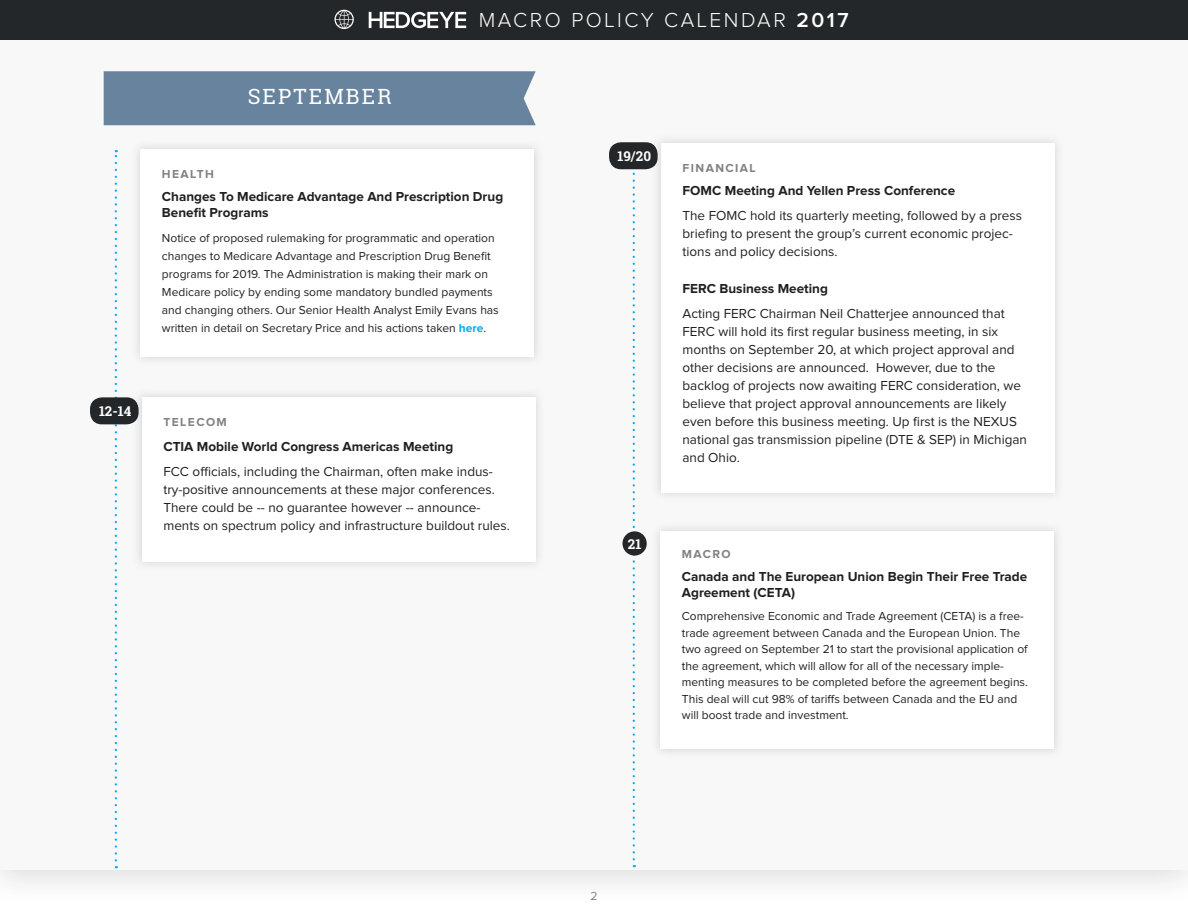
<style>
.page{position:relative;width:1188px;height:918px;background:#fff}
.page>*{position:absolute;margin:0;border:0;box-sizing:border-box;transform-origin:0 0}
.t1{font:300 21px "Proxima Nova";letter-spacing:.12em;color:#fff}
.months_-_page_1{font:21px "Roboto Slab";letter-spacing:.1em;color:#fff}
.body_copy{font:13.5px/18px "Proxima Nova";color:#231f20}
.events{font:700 13.5px/16.2px "Proxima Nova";color:#231f20}
.t2{font:700 13.5px "Roboto Slab";color:#fff}
.body_copy-2{font:12px/16.5px "Proxima Nova";color:#231f20}
.labels{font:700 12px "Proxima Nova";letter-spacing:.12em;color:#808285}
.t3{font:12px "Proxima Nova";color:#808285}
.s1{font-weight:600}
.s2{font-weight:700;color:#00aeef}
</style>
<div class="page">
<div style="left:0;top:0;width:1188px;height:907px;background:#231f20;opacity:.15"></div>
<div style="left:0;top:0;width:1188px;height:869px;background:#f8f8f9"></div>
<div style="left:0;top:0;width:1188px;height:40px;background:#242729"></div>
<svg style="left:369px;top:12px;width:97px;height:16px"></svg>
<svg style="left:335px;top:10px;width:19px;height:19px"></svg>
<svg style="left:633px;top:169px;width:2px;height:690px"></svg>
<div style="left:104px;top:71px;width:432px;height:54px;background:#67839e"></div>
<svg style="left:115px;top:150px;width:2px;height:710px"></svg>
<div style="left:130px;top:139px;width:414px;height:227px;background:#f1f1f2"></div>
<div style="left:140px;top:149px;width:394px;height:207px;background:#fff"></div>
<div style="left:132px;top:387px;width:413px;height:184px;background:#f1f1f2"></div>
<div style="left:142px;top:397px;width:394px;height:165px;background:#fff"></div>
<div style="left:90px;top:397px;width:49px;height:27px;background:#242729;border-radius:12px"></div>
<div style="left:651px;top:133px;width:413px;height:369px;background:#f0f1f2"></div>
<div style="left:661px;top:143px;width:394px;height:349px;background:#fff"></div>
<div style="left:609px;top:142px;width:49px;height:27px;background:#242729;border-radius:12px"></div>
<div style="left:650px;top:521px;width:414px;height:238px;background:#f1f1f2"></div>
<div style="left:660px;top:531px;width:394px;height:218px;background:#fff"></div>
<div style="left:622px;top:531px;width:25px;height:25px;background:#242729;border-radius:50%"></div>
<p class="t2" style="left:99px;top:402px;width:34px">12-14</p>
<p class="months_-_page_1" style="left:248px;top:82px;width:145px">SEPTEMBER</p>
<h1 class="t1" style="left:479px;top:10px;width:371px">MACRO POLICY CALENDAR <span class="s1">2017</span></h1>
<p class="t2" style="left:617px;top:147px;width:35px">19/20</p>
<p class="labels" style="left:162px;top:168px;width:53px">HEALTH</p>
<p class="events" style="left:162px;top:189px;width:343px">Changes To Medicare Advantage And Prescription Drug<br>Benefit Programs</p>
<p class="body_copy-2" style="left:162px;top:229px;width:338px;line-height:18px">Notice of proposed rulemaking for programmatic and operation changes to Medicare Advantage and Prescription Drug Benefit programs for 2019. The Administration is making their mark on Medicare policy by ending some mandatory bundled payments and changing others. Our Senior Health Analyst Emily Evans has written in detail on Secretary Price and his actions taken <span class="s2">here</span>.</p>
<p class="labels" style="left:163px;top:417px;width:65px">TELECOM</p>
<p class="events" style="left:163px;top:439px;width:291px">CTIA Mobile World Congress Americas Meeting</p>
<p class="body_copy" style="left:163px;top:463px;width:348px">FCC officials, including the Chairman, often make indus&shy;try-positive announcements at these major conferences.<br>There could be -- no guarantee however -- announce&shy;ments on spectrum policy and infrastructure buildout rules.</p>
<p class="t2" style="left:628px;top:534px;width:15px">21</p>
<p class="labels" style="left:682px;top:163px;width:75px">FINANCIAL</p>
<p class="events" style="left:682px;top:183px;width:274px">FOMC Meeting And Yellen Press Conference</p>
<p class="body_copy" style="left:682px;top:207px;width:341px">The FOMC hold its quarterly meeting, followed by a press briefing to present the group’s current economic projec&shy;tions and policy decisions.</p>
<p class="events" style="left:682px;top:281px;width:147px">FERC Business Meeting</p>
<p class="body_copy" style="left:682px;top:305px;width:346px">Acting FERC Chairman Neil Chatterjee announced that FERC will hold its first regular business meeting, in six months on September 20, at which project approval and other decisions are announced. However, due to the backlog of projects now awaiting FERC consideration, we believe that project approval announcements are likely even before this business meeting. Up first is the NEXUS national gas transmission pipeline (DTE &amp; SEP) in Michigan and Ohio.</p>
<p class="labels" style="left:682px;top:548px;width:50px">MACRO</p>
<p class="events" style="left:682px;top:569px;width:347px">Canada and The European Union Begin Their Free Trade<br>Agreement (CETA)</p>
<p class="body_copy-2" style="left:682px;top:608px;width:348px">Comprehensive Economic and Trade Agreement (CETA) is a free&shy;trade agreement between Canada and the European Union. The two agreed on September 21 to start the provisional application of the agreement, which will allow for all of the necessary imple&shy;menting measures to be completed before the agreement begins.<br>This deal will cut 98% of tariffs between Canada and the EU and will boost trade and investment.</p>
<p class="t3" style="left:590px;top:891px;width:9px">2</p>
</div>
